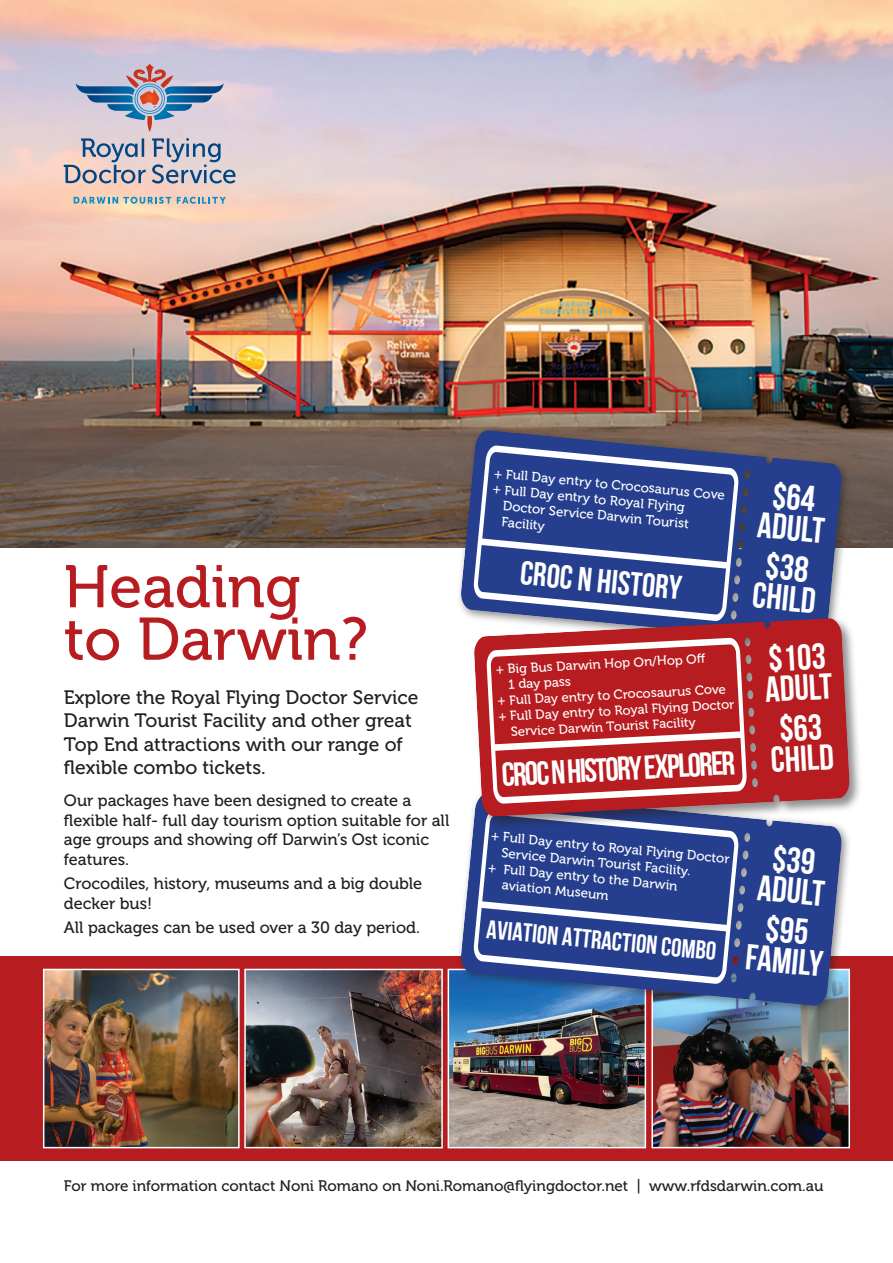
<style>
.page{position:relative;width:893px;height:1263px;background:#fff}
.page>*{position:absolute;margin:0;border:0;box-sizing:border-box;transform-origin:0 0}
.t1{font:59.85px/52.5px "Museo 500";color:#b61c20}
.t2{font:36.15px/30.5px "Bebas Neue";color:#fff;text-align:center}
.t3{font:33.45px "Bebas Neue";color:#fff}
.t4{font:25.95px "Bebas Neue";color:#fff}
.t5{font:19.35px/23.2px "Museo 500";color:#231f20}
.t6{font:16.35px/19.6px "Museo 500";color:#231f20}
.t7{font:15.15px "Museo 500";color:#231f20}
.t8{font:13.35px "Museo 500";color:#fff}
.t9{font:13.05px "Museo 500";color:#fff}
</style>
<div class="page">
<div style="left:0;top:957px;width:893px;height:204px;background:#b61c20"></div>
<img style="left:0;top:0;width:893px;height:547px">
<img style="left:46px;top:972px;width:191px;height:173px">
<div style="left:43px;top:969px;width:197px;height:179px;border:2px solid #fff"></div>
<img style="left:247px;top:972px;width:193px;height:173px">
<div style="left:244px;top:969px;width:199px;height:179px;border:2px solid #fff"></div>
<img style="left:654px;top:1017px;width:193px;height:128px">
<div style="left:651px;top:969px;width:199px;height:179px;border:2px solid #fff"></div>
<img style="left:451px;top:972px;width:192px;height:173px">
<div style="left:448px;top:969px;width:198px;height:179px;border:2px solid #fff"></div>
<svg style="left:64px;top:138px;width:82px;height:45px"></svg>
<svg style="left:152px;top:138px;width:84px;height:45px"></svg>
<svg style="left:177px;top:197px;width:49px;height:7px"></svg>
<svg style="left:74px;top:197px;width:97px;height:7px"></svg>
<svg style="left:76px;top:64px;width:148px;height:68px"></svg>
<div style="left:456px;top:425px;width:397px;height:229px;background:#231f20;opacity:.5"></div>
<svg style="left:460px;top:430px;width:382px;height:213px;fill:#253f8e"></svg>
<svg style="left:473px;top:445px;width:266px;height:171px;fill:#253f8e"></svg>
<div style="left:456px;top:788px;width:397px;height:229px;background:#231f20;opacity:.5"></div>
<svg style="left:460px;top:793px;width:382px;height:213px;fill:#253f8e"></svg>
<svg style="left:473px;top:830px;width:266px;height:154px;fill:#253f8e"></svg>
<div style="left:472px;top:616px;width:391px;height:214px;background:#231f20;opacity:.5"></div>
<svg style="left:474px;top:618px;width:376px;height:199px;fill:#b61c20"></svg>
<svg style="left:486px;top:638px;width:261px;height:166px"></svg>
<p class="t8" style="left:495px;top:467px;width:233px;rotate:5deg">+ Full Day entry to Crocosaurus Cove</p>
<p class="t8" style="left:493px;top:482px;width:194px;rotate:5deg">+ Full Day entry to Royal Flying</p>
<p class="t8" style="left:503px;top:499px;width:188px;rotate:5deg">Doctor Service Darwin Tourist</p>
<p class="t8" style="left:502px;top:515px;width:45px;rotate:5deg">Facility</p>
<h1 class="t1" style="left:64px;top:561px;width:306px">Heading to Darwin?</h1>
<h3 class="t3" style="left:522px;top:555px;width:164px;rotate:5deg">CROC N HISTORY</h3>
<p class="t9" style="left:496px;top:662px;width:207px;rotate:-3deg">+ Big Bus Darwin Hop On/Hop Off</p>
<p class="t9" style="left:508px;top:677px;width:64px;rotate:-3deg">1 day pass</p>
<p class="t9" style="left:497px;top:694px;width:230px;rotate:-3deg">+ Full Day entry to Crocosaurus Cove</p>
<p class="t5" style="left:64px;top:686px;width:356px">Explore the Royal Flying Doctor Service Darwin Tourist Facility and other great Top End attractions with our range of flexible combo tickets.</p>
<p class="t6" style="left:64px;top:791px;width:387px">Our packages have been designed to create a flexible half- full day tourism option suitable for all age groups and showing off Darwin’s Ost iconic features.</p>
<p class="t6" style="left:64px;top:874px;width:360px">Crocodiles, history, museums and a big double decker bus!</p>
<p class="t6" style="left:64px;top:918px;width:357px">All packages can be used over a 30 day period.</p>
<p class="t9" style="left:498px;top:709px;width:238px;rotate:-3deg">+ Full Day entry to Royal Flying Doctor</p>
<p class="t9" style="left:510px;top:724px;width:187px;rotate:-3deg">Service Darwin Tourist Facility</p>
<h3 class="t3" style="left:501px;top:756px;width:235px;rotate:-3deg">CROC N HISTORY EXPLORER</h3>
<p class="t8" style="left:492px;top:829px;width:241px;rotate:5deg">+ Full Day entry to Royal Flying Doctor</p>
<p class="t8" style="left:502px;top:846px;width:192px;rotate:5deg">Service Darwin Tourist Facility.</p>
<p class="t8" style="left:489px;top:861px;width:192px;rotate:5deg">+ Full Day entry to the Darwin</p>
<p class="t8" style="left:503px;top:878px;width:109px;rotate:5deg">aviation Museum</p>
<h3 class="t4" style="left:488px;top:914px;width:232px;rotate:6deg">AVIATION ATTRACTION COMBO</h3>
<h2 class="t2" style="left:761px;top:479px;width:69px;rotate:5deg">$64 adult</h2>
<h2 class="t2" style="left:757px;top:549px;width:65px;text-align:left;rotate:5deg">$38 child</h2>
<h2 class="t2" style="left:763px;top:643px;width:69px;text-align:left;rotate:-3deg">$103 adult</h2>
<h2 class="t2" style="left:768px;top:714px;width:65px;text-align:left;rotate:-3deg">$63 child</h2>
<h2 class="t2" style="left:761px;top:841px;width:69px;rotate:5deg">$39 adult</h2>
<h2 class="t2" style="left:750px;top:911px;width:79px;rotate:5deg">$95<br>FAMILY</h2>
<p class="t7" style="left:64px;top:1178px;width:761px">For more information contact Noni Romano on Noni.Romano@flyingdoctor.net | www.rfdsdarwin.com.au</p>
</div>
